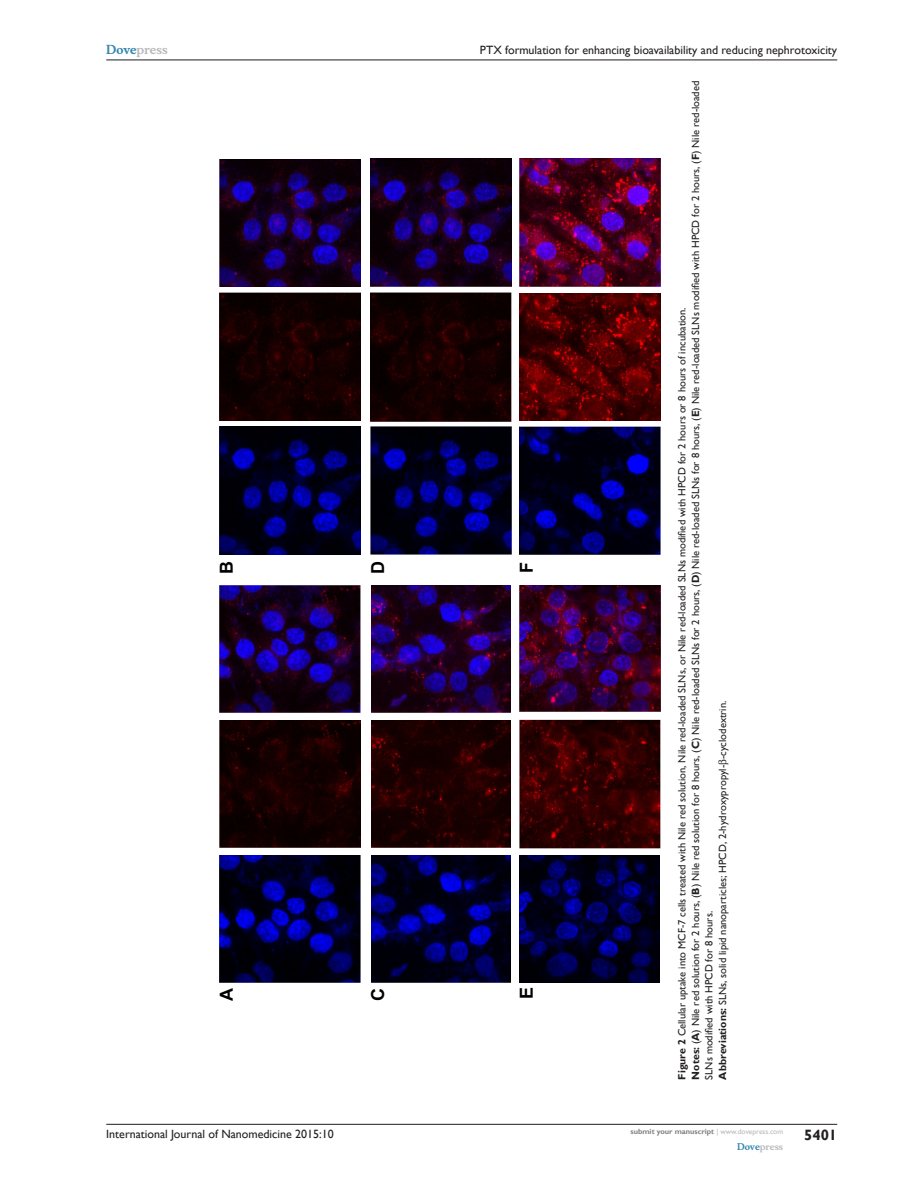
<style>
.page{position:relative;width:918px;height:1188px;background:#fff}
.page>*{position:absolute;margin:0;border:0;box-sizing:border-box;transform-origin:0 0}
.t1{font:700 18px "Arial";color:#000}
.t2{font:700 15px "Gill Sans";color:#231f20}
.t3{font:12px "Gill Sans";color:#231f20}
.t4{font:700 12px "Musee";color:#b8b9bc}
.FigSNRI{font:10.5px/13.5px "Gill Sans";color:#231f20}
.FigC{font:10.5px "Gill Sans";color:#231f20}
.t5{font:700 9px "Musee";color:#b8b9bc}
.t6{font:700 7.5px "Gill Sans";color:#808285}
.s1{color:#3485ae}
.s2{font-weight:700}
.s3{font-weight:400;color:#b8b9bc}
</style>
<div class="page">
<hr style="left:106px;top:1124px;width:731px;height:1px;background:#231f20">
<hr style="left:106px;top:60px;width:731px;height:1px;background:#231f20">
<img style="left:220px;top:427px;width:141px;height:127px">
<img style="left:220px;top:293px;width:141px;height:128px">
<img style="left:220px;top:159px;width:141px;height:127px">
<img style="left:371px;top:856px;width:140px;height:126px">
<img style="left:371px;top:720px;width:140px;height:128px">
<img style="left:371px;top:586px;width:140px;height:126px">
<img style="left:520px;top:856px;width:140px;height:126px">
<img style="left:519px;top:720px;width:141px;height:128px">
<img style="left:520px;top:586px;width:140px;height:126px">
<img style="left:371px;top:426px;width:140px;height:128px">
<img style="left:371px;top:293px;width:140px;height:128px">
<img style="left:371px;top:159px;width:140px;height:127px">
<img style="left:520px;top:426px;width:140px;height:128px">
<img style="left:520px;top:293px;width:140px;height:128px">
<img style="left:520px;top:159px;width:140px;height:127px">
<img style="left:220px;top:856px;width:141px;height:127px">
<img style="left:220px;top:720px;width:141px;height:128px">
<img style="left:219px;top:585px;width:142px;height:127px">
<p class="t4" style="left:106px;top:43px;width:63px"><span class="s1">Dove</span>press</p>
<p class="t3" style="left:480px;top:43px;width:359px">PTX formulation for enhancing bioavailability and reducing nephrotoxicity</p>
<p class="t1" style="left:215px;top:574px;width:14px;rotate:-90deg">B</p>
<p class="t1" style="left:366px;top:574px;width:14px;rotate:-90deg">D</p>
<p class="t1" style="left:515px;top:573px;width:12px;rotate:-90deg">F</p>
<p class="t1" style="left:215px;top:1001px;width:14px;rotate:-90deg">A</p>
<p class="t1" style="left:366px;top:1001px;width:14px;rotate:-90deg">C</p>
<p class="t1" style="left:515px;top:999px;width:14px;rotate:-90deg">E</p>
<p class="FigSNRI" style="left:689px;top:1080px;width:1000px;rotate:-90deg"><span class="s2">Notes:</span> (<span class="s2">A</span>) Nile red solution for 2 hours, (<span class="s2">B</span>) Nile red solution for 8 hours, (<span class="s2">C</span>) Nile red-loaded SLNs for 2 hours, (<span class="s2">D</span>) Nile red-loaded SLNs for 8 hours, (<span class="s2">E</span>) Nile red-loaded SLNs modified with HPCD for 2 hours, (<span class="s2">F</span>) Nile red-loaded<br>SLNs modified with HPCD for 8 hours.</p>
<p class="FigC" style="left:676px;top:1080px;width:774px;rotate:-90deg"><span class="s2">Figure 2</span> Cellular uptake into MCF-7 cells treated with Nile red solution, Nile red-loaded SLNs, or Nile red-loaded SLNs modified with HPCD for 2 hours or 8 hours of incubation.</p>
<p class="FigSNRI" style="left:716px;top:1080px;width:380px;rotate:-90deg"><span class="s2">Abbreviations:</span> SLNs, solid lipid nanoparticles; HPCD, 2-hydroxypropyl- -cyclodextrin.</p>
<p class="t3" style="left:106px;top:1127px;width:229px">International Journal of Nanomedicine 2015:10</p>
<p class="t6" style="left:631px;top:1127px;width:154px">submit your manuscript <span class="s3">| www.dovepress.com</span></p>
<p class="t5" style="left:737px;top:1141px;width:48px"><span class="s1">Dove</span>press</p>
<h2 class="t2" style="left:804px;top:1126px;width:35px">5401</h2>
</div>
